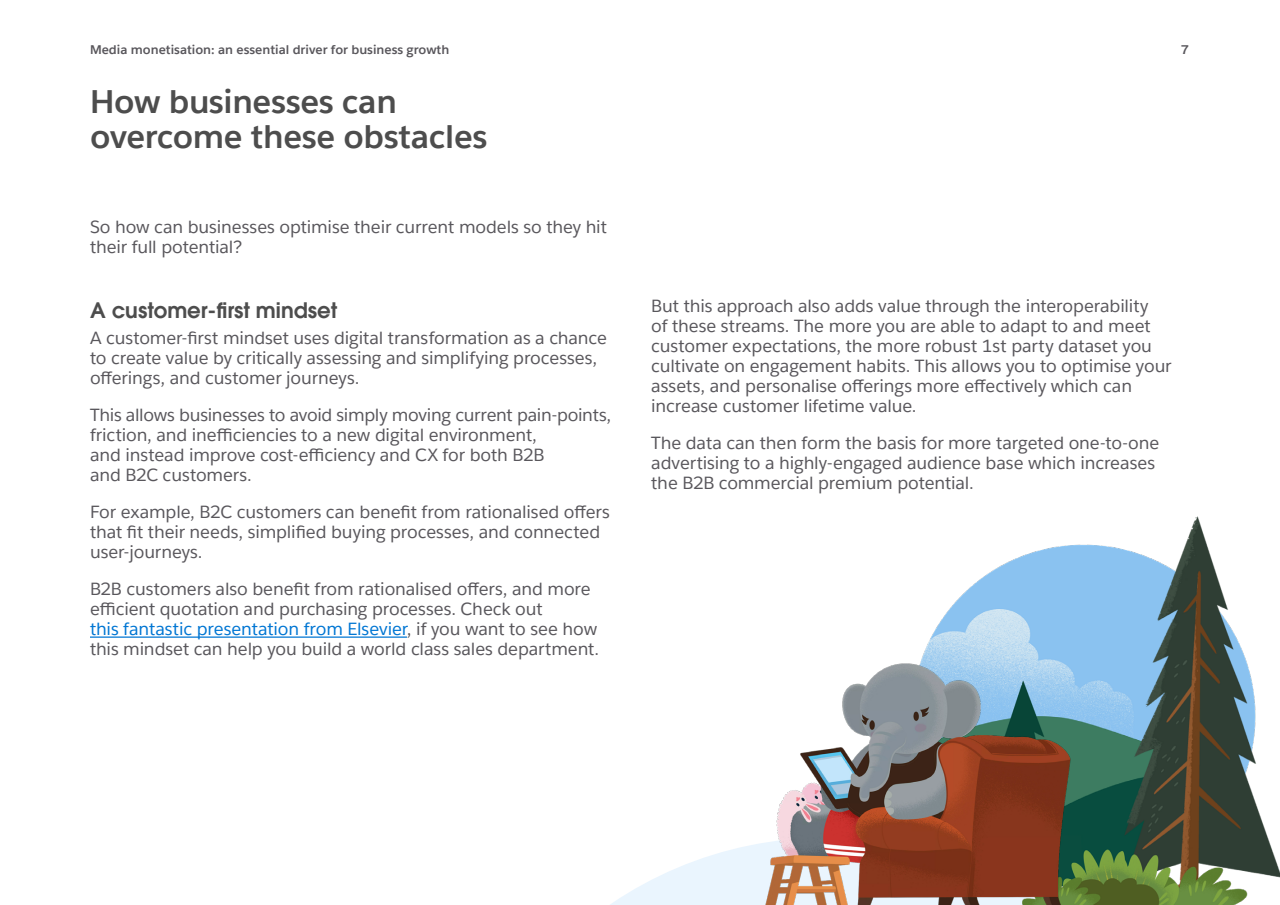
<style>
.page{position:relative;width:1280px;height:905px;background:#fff}
.page>*{position:absolute;margin:0;border:0;box-sizing:border-box;transform-origin:0 0}
.t1{font:700 32.5px/35px "Salesforce Sans";letter-spacing:-.01em;color:#4d4d4d}
.t2{font:600 21.25px "ITC Avant Garde Std";color:#4d4d4d}
.t3{font:17.5px/20px "Salesforce Sans";letter-spacing:-.01em;color:#59575c}
.t4{font:700 12.5px "Salesforce Sans";color:#59575c}
.s1{color:#0176d3}
</style>
<div class="page">
<svg style="left:610px;top:843px;width:153px;height:62px;fill:#eaf5fe"></svg>
<img style="left:921px;top:516px;width:359px;height:389px">
<img style="left:763px;top:661px;width:308px;height:244px">
<hr style="left:90px;top:637px;width:317px;height:1px;background:#0176d3">
<p class="t4" style="left:90px;top:42px;width:361px">Media monetisation: an essential driver for business growth</p>
<p class="t4" style="left:1181px;top:42px;width:9px">7</p>
<h1 class="t1" style="left:90px;top:84px;width:399px">How businesses can overcome these obstacles</h1>
<p class="t3" style="left:90px;top:217px;width:518px">So how can businesses optimise their current models so they hit their full potential?</p>
<p class="t2" style="left:90px;top:297px;width:249px">A customer-first mindset</p>
<p class="t3" style="left:90px;top:328px;width:518px">A customer-first mindset uses digital transformation as a chance to create value by critically assessing and simplifying processes, offerings, and customer journeys.</p>
<p class="t3" style="left:90px;top:405px;width:523px">This allows businesses to avoid simply moving current pain-points, friction, and inefficiencies to a new digital environment,<br>and instead improve cost-efficiency and CX for both B2B<br>and B2C customers.</p>
<p class="t3" style="left:90px;top:502px;width:521px">For example, B2C customers can benefit from rationalised offers that fit their needs, simplified buying processes, and connected user-journeys.</p>
<p class="t3" style="left:90px;top:578px;width:511px">B2B customers also benefit from rationalised offers, and more efficient quotation and purchasing processes. Check out<br><span class="s1">this fantastic presentation from Elsevier</span>, if you want to see how this mindset can help you build a world class sales department.</p>
<p class="t3" style="left:651px;top:296px;width:522px">But this approach also adds value through the interoperability<br>of these streams. The more you are able to adapt to and meet customer expectations, the more robust 1st party dataset you cultivate on engagement habits. This allows you to optimise your assets, and personalise offerings more effectively which can increase customer lifetime value.</p>
<p class="t3" style="left:651px;top:433px;width:509px">The data can then form the basis for more targeted one-to-one advertising to a highly-engaged audience base which increases the B2B commercial premium potential.</p>
</div>
